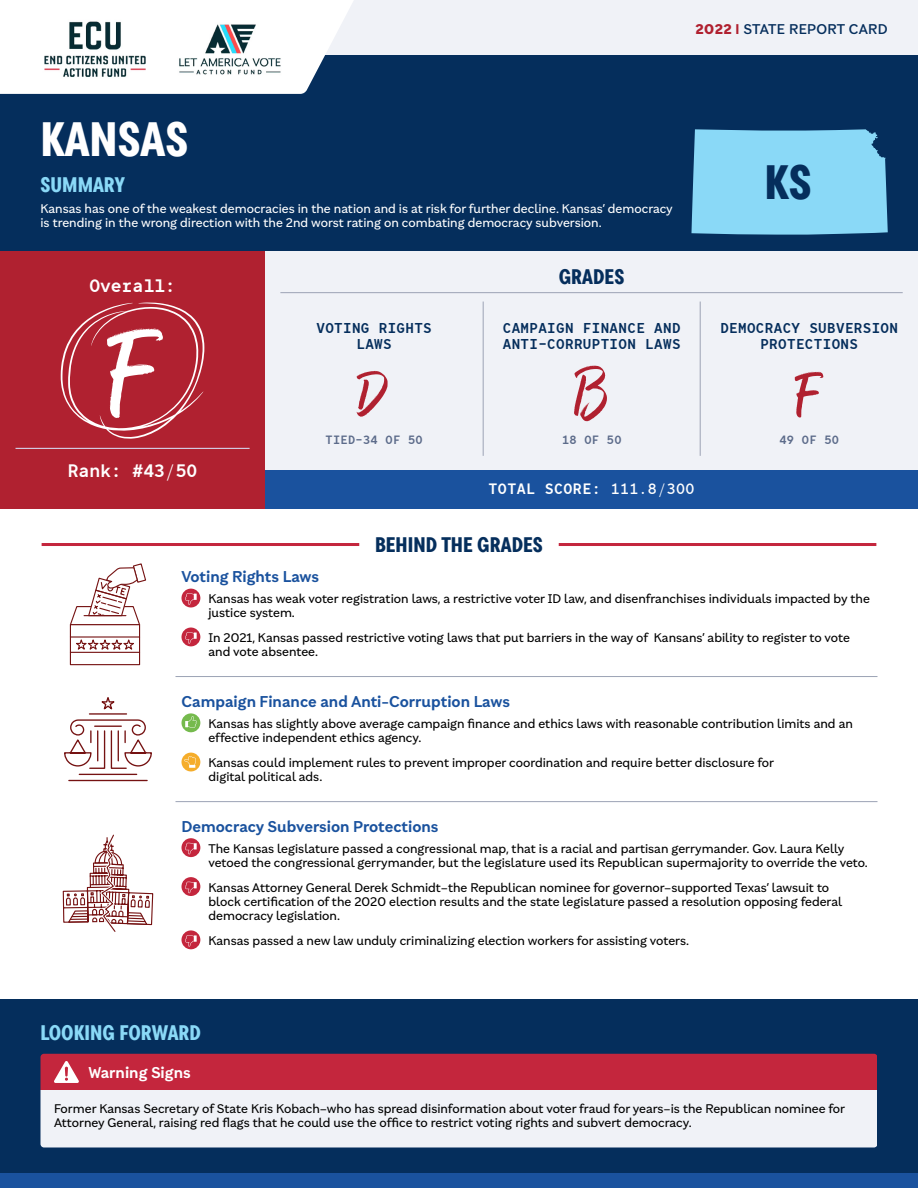
<style>
.page{position:relative;width:918px;height:1188px;background:#fff}
.page>*{position:absolute;margin:0;border:0;box-sizing:border-box;transform-origin:0 0}
.t1{font:141px "Better Times";color:#fff}
.t2{font:72px "Better Times";color:#b02130}
.t3{font:72px "Better Times Alt";color:#b02130}
.t4{font:800 48px "TT Commons Pro Cond";color:#fff}
.t5{font:800 48px "TT Commons Pro Cond";color:#052e5c}
.t6{font:800 21px "TT Commons Pro Cond";color:#8ad9f7}
.t7{font:800 21px "TT Commons Pro Cond";color:#052e5c}
.t8{font:18px "TT Norms Pro Mono Dm Bd";color:#fff}
.t9{font:600 15px "Brutalista";color:#1a529e}
.t10{font:15px "TT Norms Pro Mono Dm Bd";letter-spacing:.025em;color:#fff}
.t11{font:600 15px "Brutalista";color:#fff}
.t12{font:14.25px/16.5px "TT Norms Pro Mono Dm Bd";letter-spacing:.025em;color:#052e5c;text-align:center}
.t13{font:500 13.5px "Brutalista";letter-spacing:.025em;color:#052e5c}
.t14{font:12px/14.4px "Brutalista";color:#000}
.t15{font:12px/14.4px "Brutalista";color:#fff}
.t16{font:12px "TT Norms Pro Mono Dm Bd";letter-spacing:.025em;color:#5c6b8a}
.s1{font-weight:900;color:#b02130}
.s2{font-family:"TT Norms Pro Mono";font-weight:300}
.s3{font-family:"TT Norms Pro Mono";font-weight:500}
</style>
<div class="page">
<div style="left:0;top:999px;width:918px;height:189px;background:#052e5c"></div>
<div style="left:0;top:1174px;width:918px;height:14px;background:#1a529e"></div>
<div style="left:0;top:0;width:918px;height:252px;background:#052e5c"></div>
<div style="left:232px;top:0;width:686px;height:54px;background:#f0f2f7"></div>
<hr style="left:176px;top:676px;width:702px;height:1px;background:#9ca3b5">
<hr style="left:176px;top:801px;width:702px;height:1px;background:#9ca3b5">
<div style="left:70px;top:624px;width:70px;height:41px;background:#fff;border:1px solid #751212"></div>
<svg style="left:69px;top:563px;width:77px;height:63px"></svg>
<hr style="left:84px;top:615px;width:42px;height:1px;background:#751212">
<svg style="left:73px;top:639px;width:64px;height:13px"></svg>
<hr style="left:70px;top:636px;width:70px;height:2px;background:#751212">
<hr style="left:70px;top:652px;width:70px;height:1px;background:#751212">
<div style="left:181px;top:589px;width:19px;height:18px;background:#c4263d;border-radius:50%"></div>
<svg style="left:185px;top:593px;width:12px;height:12px"></svg>
<div style="left:181px;top:628px;width:19px;height:18px;background:#c4263d;border-radius:50%"></div>
<svg style="left:185px;top:632px;width:12px;height:12px"></svg>
<div style="left:182px;top:713px;width:18px;height:19px;background:#75ba4d;border-radius:50%"></div>
<svg style="left:185px;top:716px;width:12px;height:12px"></svg>
<div style="left:182px;top:753px;width:18px;height:18px;background:#f5ad2b;border-radius:50%"></div>
<svg style="left:184px;top:756px;width:12px;height:12px"></svg>
<svg style="left:62px;top:697px;width:92px;height:235px"></svg>
<svg style="left:181px;top:838px;width:19px;height:19px"></svg>
<svg style="left:185px;top:843px;width:12px;height:11px"></svg>
<svg style="left:181px;top:877px;width:19px;height:19px"></svg>
<svg style="left:185px;top:882px;width:12px;height:11px"></svg>
<svg style="left:181px;top:930px;width:19px;height:19px"></svg>
<svg style="left:185px;top:935px;width:12px;height:12px"></svg>
<hr style="left:559px;top:543px;width:317px;height:3px;background:#c4263d">
<hr style="left:42px;top:543px;width:317px;height:3px;background:#c4263d">
<div style="left:0;top:252px;width:265px;height:257px;background:#b02130"></div>
<div style="left:265px;top:252px;width:653px;height:257px;background:#f0f2f7"></div>
<div style="left:265px;top:470px;width:653px;height:39px;background:#1a529e"></div>
<hr style="left:280px;top:292px;width:623px;height:1px;background:#9ca3b5">
<hr style="left:16px;top:448px;width:234px;height:1px;background:#d9e6ff">
<hr style="left:483px;top:302px;width:1px;height:154px;background:#9ca3b5">
<hr style="left:700px;top:302px;width:1px;height:154px;background:#9ca3b5">
<div style="left:40px;top:1054px;width:837px;height:36px;background:#c4263d"></div>
<div style="left:40px;top:1090px;width:837px;height:58px;background:#f0f2f7"></div>
<svg style="left:54px;top:1061px;width:25px;height:22px"></svg>
<svg style="left:61px;top:302px;width:143px;height:137px"></svg>
<div style="left:691px;top:129px;width:197px;height:106px;background:#8ad9f7"></div>
<svg style="left:0;top:0;width:354px;height:94px"></svg>
<img style="left:33px;top:12px;width:261px;height:72px">
<p class="t13" style="left:696px;top:20px;width:194px"><span class="s1">2022 |</span> STATE REPORT CARD</p>
<h3 class="t4" style="left:40px;top:102px;width:149px">KANSAS</h3>
<h3 class="t6" style="left:40px;top:168px;width:86px">SUMMARY</h3>
<p class="t15" style="left:40px;top:201px;width:634px">Kansas has one of the weakest democracies in the nation and is at risk for further decline. Kansas’ democracy is trending in the wrong direction with the 2nd worst rating on combating democracy subversion.</p>
<h3 class="t8" style="left:89px;top:273px;width:88px">Overall:</h3>
<h3 class="t7" style="left:559px;top:261px;width:67px">GRADES</h3>
<h3 class="t5" style="left:764px;top:146px;width:49px">KS</h3>
<h1 class="t1" style="left:113px;top:292px;width:46px">F</h1>
<h3 class="t8" style="left:68px;top:457px;width:131px">Rank: #43<span class="s2">/</span>50</h3>
<p class="t12" style="left:316px;top:319px;width:117px">VOTING RIGHTS<br>LAWS</p>
<p class="t12" style="left:503px;top:319px;width:179px;text-align:left">CAMPAIGN FINANCE AND<br>ANTI-CORRUPTION LAWS</p>
<p class="t12" style="left:720px;top:319px;width:179px">DEMOCRACY SUBVERSION<br>PROTECTIONS</p>
<h2 class="t2" style="left:359px;top:353px;width:32px">D</h2>
<h2 class="t3" style="left:573px;top:353px;width:40px">B</h2>
<h2 class="t2" style="left:798px;top:353px;width:24px">F</h2>
<p class="t16" style="left:326px;top:431px;width:99px">TIED-34 OF 50</p>
<p class="t16" style="left:562px;top:431px;width:61px">18 OF 50</p>
<p class="t16" style="left:779px;top:431px;width:61px">49 OF 50</p>
<p class="t10" style="left:489px;top:477px;width:207px">TOTAL SCORE: <span class="s3">111.8</span><span class="s2">/</span><span class="s3">300</span></p>
<h3 class="t7" style="left:375px;top:529px;width:169px">BEHIND THE GRADES</h3>
<p class="t9" style="left:182px;top:566px;width:139px">Voting Rights Laws</p>
<p class="t14" style="left:208px;top:591px;width:663px">Kansas has weak voter registration laws, a restrictive voter ID law, and disenfranchises individuals impacted by the justice system.</p>
<p class="t14" style="left:208px;top:630px;width:643px">In 2021, Kansas passed restrictive voting laws that put barriers in the way of Kansans’ ability to register to vote and vote absentee.</p>
<p class="t9" style="left:182px;top:691px;width:330px">Campaign Finance and Anti-Corruption Laws</p>
<p class="t14" style="left:208px;top:716px;width:646px">Kansas has slightly above average campaign finance and ethics laws with reasonable contribution limits and an effective independent ethics agency.</p>
<p class="t14" style="left:208px;top:755px;width:567px">Kansas could implement rules to prevent improper coordination and require better disclosure for digital political ads.</p>
<p class="t9" style="left:182px;top:816px;width:259px">Democracy Subversion Protections</p>
<p class="t14" style="left:208px;top:841px;width:661px">The Kansas legislature passed a congressional map, that is a racial and partisan gerrymander. Gov. Laura Kelly vetoed the congressional gerrymander, but the legislature used its Republican supermajority to override the veto.</p>
<p class="t14" style="left:208px;top:880px;width:635px">Kansas Attorney General Derek Schmidt–the Republican nominee for governor–supported Texas’ lawsuit to block certification of the 2020 election results and the state legislature passed a resolution opposing federal democracy legislation.</p>
<p class="t14" style="left:208px;top:933px;width:482px">Kansas passed a new law unduly criminalizing election workers for assisting voters.</p>
<h3 class="t6" style="left:40px;top:1017px;width:162px">LOOKING FORWARD</h3>
<p class="t11" style="left:88px;top:1063px;width:104px">Warning Signs</p>
<p class="t14" style="left:54px;top:1101px;width:793px">Former Kansas Secretary of State Kris Kobach–who has spread disinformation about voter fraud for years–is the Republican nominee for<br>Attorney General, raising red flags that he could use the office to restrict voting rights and subvert democracy.</p>
</div>
